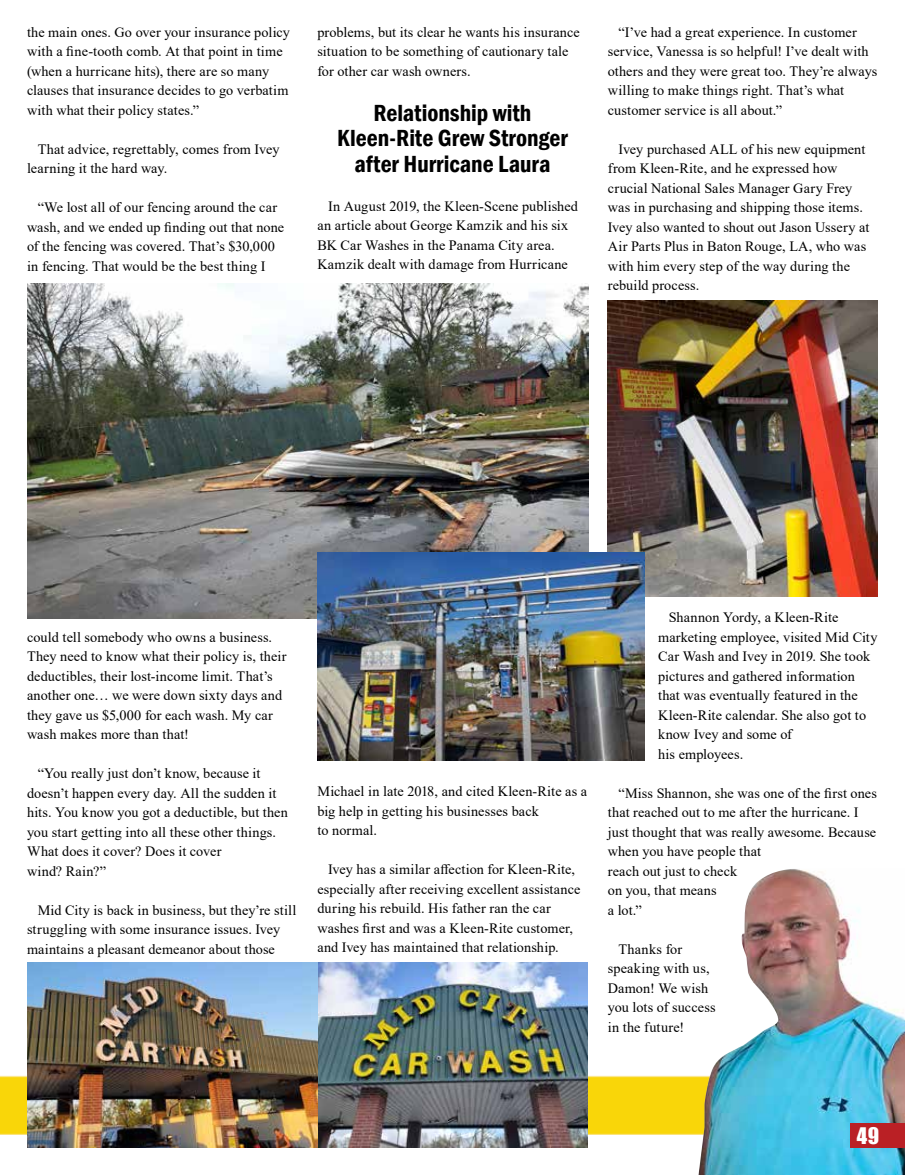
<style>
.page{position:relative;width:905px;height:1175px;background:#fff}
.page>*{position:absolute;margin:0;border:0;box-sizing:border-box;transform-origin:0 0}
.t1{font:600 condensed 24px/25.5px "Franklin Gothic";color:#000;text-align:center}
.t2{font:21px "Impact";color:#fff}
.t3{font:14.25px/19.5px "Times New Roman";letter-spacing:.01em;color:#000}
</style>
<div class="page">
<img style="left:0;top:285px;width:878px;height:863px">
<img style="left:698px;top:868px;width:206px;height:306px">
<img style="left:608px;top:300px;width:270px;height:296px">
<img style="left:27px;top:283px;width:561px;height:335px">
<img style="left:317px;top:552px;width:327px;height:208px">
<img style="left:27px;top:962px;width:292px;height:186px">
<img style="left:319px;top:962px;width:268px;height:186px">
<div style="left:850px;top:1124px;width:54px;height:24px;background:#ba2025"></div>
<p class="t3" style="left:27px;top:22px;width:264px">the main ones. Go over your insurance policy with a fine-tooth comb. At that point in time (when a hurricane hits), there are so many clauses that insurance decides to go verbatim with what their policy states.”</p>
<p class="t3" style="left:27px;top:139px;width:254px;text-indent:11px">That advice, regrettably, comes from Ivey learning it the hard way.</p>
<p class="t3" style="left:27px;top:197px;width:259px;text-indent:11px">“We lost all of our fencing around the car wash, and we ended up finding out that none of the fencing was covered. That’s $30,000 in fencing. That would be the best thing I</p>
<p class="t3" style="left:317px;top:22px;width:264px">problems, but its clear he wants his insurance situation to be something of cautionary tale for other car wash owners.</p>
<h1 class="t1" style="left:337px;top:100px;width:232px">Relationship with<br>Kleen-Rite Grew Stronger after Hurricane Laura</h1>
<p class="t3" style="left:317px;top:196px;width:262px;text-indent:11px">In August 2019, the Kleen-Scene published an article about George Kamzik and his six BK Car Washes in the Panama City area.<br>Kamzik dealt with damage from Hurricane</p>
<p class="t3" style="left:607px;top:22px;width:271px;text-indent:11px">“I’ve had a great experience. In customer service, Vanessa is so helpful! I’ve dealt with others and they were great too. They’re always willing to make things right. That’s what customer service is all about.”</p>
<p class="t3" style="left:607px;top:139px;width:263px;text-indent:11px">Ivey purchased ALL of his new equipment from Kleen-Rite, and he expressed how crucial National Sales Manager Gary Frey was in purchasing and shipping those items.<br>Ivey also wanted to shout out Jason Ussery at Air Parts Plus in Baton Rouge, LA, who was with him every step of the way during the rebuild process.</p>
<p class="t3" style="left:27px;top:626px;width:261px">could tell somebody who owns a business.<br>They need to know what their policy is, their deductibles, their lost-income limit. That’s another one… we were down sixty days and they gave us $5,000 for each wash. My car wash makes more than that!</p>
<p class="t3" style="left:27px;top:763px;width:262px;text-indent:11px">“You really just don’t know, because it doesn’t happen every day. All the sudden it hits. You know you got a deductible, but then you start getting into all these other things.<br>What does it cover? Does it cover<br>wind? Rain?”</p>
<p class="t3" style="left:27px;top:899px;width:271px;text-indent:11px">Mid City is back in business, but they’re still struggling with some insurance issues. Ivey maintains a pleasant demeanor about those</p>
<p class="t3" style="left:317px;top:781px;width:271px">Michael in late 2018, and cited Kleen-Rite as a big help in getting his businesses back<br>to normal.</p>
<p class="t3" style="left:317px;top:859px;width:264px;text-indent:11px">Ivey has a similar affection for Kleen-Rite, especially after receiving excellent assistance during his rebuild. His father ran the car washes first and was a Kleen-Rite customer, and Ivey has maintained that relationship.</p>
<p class="t3" style="left:658px;top:607px;width:221px;text-indent:11px">Shannon Yordy, a Kleen-Rite marketing employee, visited Mid City<br>Car Wash and Ivey in 2019. She took pictures and gathered information that was eventually featured in the<br>Kleen-Rite calendar. She also got to know Ivey and some of<br>his employees.</p>
<p class="t3" style="left:607px;top:782px;width:271px;text-indent:11px">“Miss Shannon, she was one of the first ones that reached out to me after the hurricane. I just thought that was really awesome. Because when you have people that<br>reach out just to check<br>on you, that means<br>a lot.”</p>
<p class="t3" style="left:607px;top:938px;width:109px;text-indent:11px">Thanks for speaking with us,<br>Damon! We wish you lots of success in the future!</p>
<h2 class="t2" style="left:856px;top:1119px;width:24px">49</h2>
</div>
